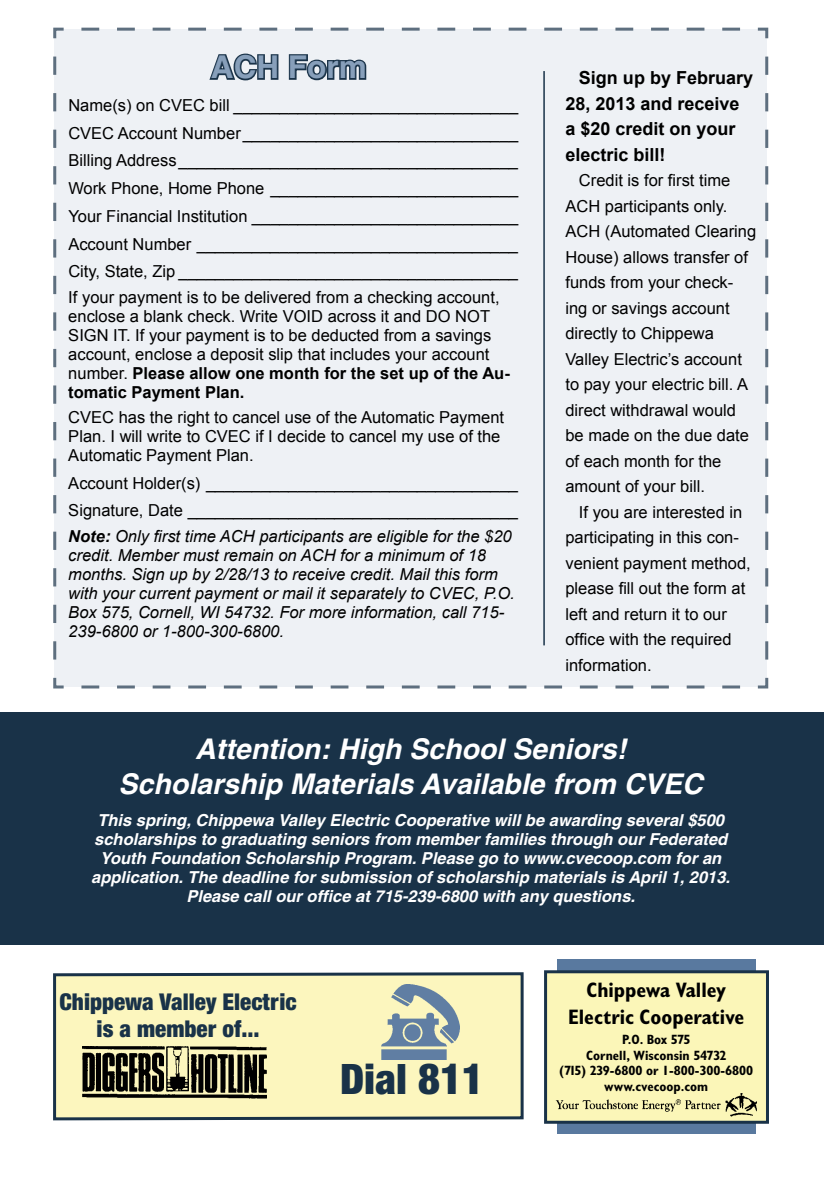
<style>
.page{position:relative;width:824px;height:1188px;background:#fff}
.page>*{position:absolute;margin:0;border:0;box-sizing:border-box;transform-origin:0 0}
.t1{font:45px "Sans Black Condensed DTC";color:#193248}
.t2{font:700 31.5px "Helvetica";color:#879fba}
.t3{font:italic 700 28.5px/34.2px "Helvetica";color:#fff;text-align:center}
.t4{font:24.75px/26.5px "Sans Black Condensed DTC";color:#193248;text-align:center}
.t5{font:21px/26.8px "Classical Sans Bold Cond DTC";color:#000;text-align:center}
.t6{font:700 18px/25.5px "Arial";color:#000}
.t7{font:16.5px/25.5px "Arial";color:#000}
.t8{font:italic 700 16.5px/18.9px "Helvetica";color:#fff;text-align:center}
.t9{font:italic 16.5px/18.9px "Arial";color:#000}
.t10{font:13.5px/15.6px "Classical Sans Bold Cond DTC";color:#000;text-align:center}
.s1{font-weight:700}
</style>
<div class="page">
<div style="left:0;top:712px;width:824px;height:233px;background:#193248"></div>
<div style="left:53px;top:27px;width:716px;height:662px;background:#eef1f5"></div>
<svg style="left:53px;top:972px;width:471px;height:149px;background:#ede9b7"></svg>
<img style="left:82px;top:1046px;width:185px;height:52px">
<img style="left:381px;top:985px;width:79px;height:74px">
<div style="left:557px;top:960px;width:198px;height:174px;background:#59799f"></div>
<div style="left:544px;top:970px;width:225px;height:154px;background:#fbf6b8;border:3px solid #193248"></div>
<img style="left:555px;top:1093px;width:201px;height:23px">
<svg style="left:207px;top:41px;width:73px;height:41px;background:#a6b0ba"></svg>
<svg style="left:287px;top:53px;width:81px;height:29px;background:#8996a3"></svg>
<hr style="left:543px;top:71px;width:1px;height:574px;background:#193248">
<h2 class="t2" style="left:211px;top:48px;width:157px">ACH Form</h2>
<p class="t7" style="left:68px;top:91px;width:451px;line-height:27.8px;text-align:justify">Name(s) on CVEC bill _______________________________ CVEC Account Number______________________________ Billing Address_____________________________________ Work Phone, Home Phone ___________________________ Your Financial Institution _____________________________ Account Number ___________________________________ City, State, Zip _____________________________________</p>
<p class="t7" style="left:68px;top:288px;width:443px;line-height:18.9px">If your payment is to be delivered from a checking account, enclose a blank check. Write VOID across it and DO NOT SIGN IT. If your payment is to be deducted from a savings account, enclose a deposit slip that includes your account number. <span class="s1">Please allow one month for the set up of the Au&shy;tomatic Payment Plan.</span></p>
<p class="t7" style="left:68px;top:408px;width:437px;line-height:18.9px">CVEC has the right to cancel use of the Automatic Payment<br>Plan. I will write to CVEC if I decide to cancel my use of the<br>Automatic Payment Plan.</p>
<p class="t7" style="left:68px;top:469px;width:451px;line-height:27.8px">Account Holder(s) __________________________________<br>Signature, Date ____________________________________</p>
<p class="t9" style="left:68px;top:527px;width:448px"><span class="s1">Note:</span> Only first time ACH participants are eligible for the $20 credit. Member must remain on ACH for a minimum of 18 months. Sign up by 2/28/13 to receive credit. Mail this form with your current payment or mail it separately to CVEC, P.O.<br>Box 575, Cornell, WI 54732. For more information, call 715- 239-6800 or 1-800-300-6800.</p>
<p class="t6" style="left:565px;top:66px;width:189px;text-indent:14px">Sign up by February<br>28, 2013 and receive a $20 credit on your electric bill!</p>
<p class="t7" style="left:565px;top:168px;width:192px;text-indent:13px">Credit is for first time<br>ACH participants only.<br>ACH (Automated Clearing<br>House) allows transfer of funds from your check&shy;ing or savings account directly to Chippewa<br>Valley Electric’s account to pay your electric bill. A direct withdrawal would be made on the due date of each month for the amount of your bill.</p>
<p class="t7" style="left:565px;top:499px;width:187px;text-indent:13px">If you are interested in participating in this con&shy;venient payment method, please fill out the form at left and return it to our office with the required information.</p>
<h3 class="t3" style="left:119px;top:732px;width:585px">Attention: High School Seniors!<br>Scholarship Materials Available from CVEC</h3>
<p class="t8" style="left:91px;top:811px;width:640px">This spring, Chippewa Valley Electric Cooperative will be awarding several $500 scholarships to graduating seniors from member families through our Federated Youth Foundation Scholarship Program. Please go to www.cvecoop.com for an application. The deadline for submission of scholarship materials is April 1, 2013.<br>Please call our office at 715-239-6800 with any questions.</p>
<h3 class="t4" style="left:59px;top:988px;width:238px">Chippewa Valley Electric is a member of…</h3>
<h1 class="t1" style="left:340px;top:1052px;width:145px">Dial 811</h1>
<p class="t5" style="left:568px;top:977px;width:178px">Chippewa Valley<br>Electric Cooperative</p>
<p class="t10" style="left:559px;top:1032px;width:195px">P.O. Box 575<br>Cornell, Wisconsin 54732<br>(715) 239-6800 or 1-800-300-6800 www.cvecoop.com</p>
</div>
